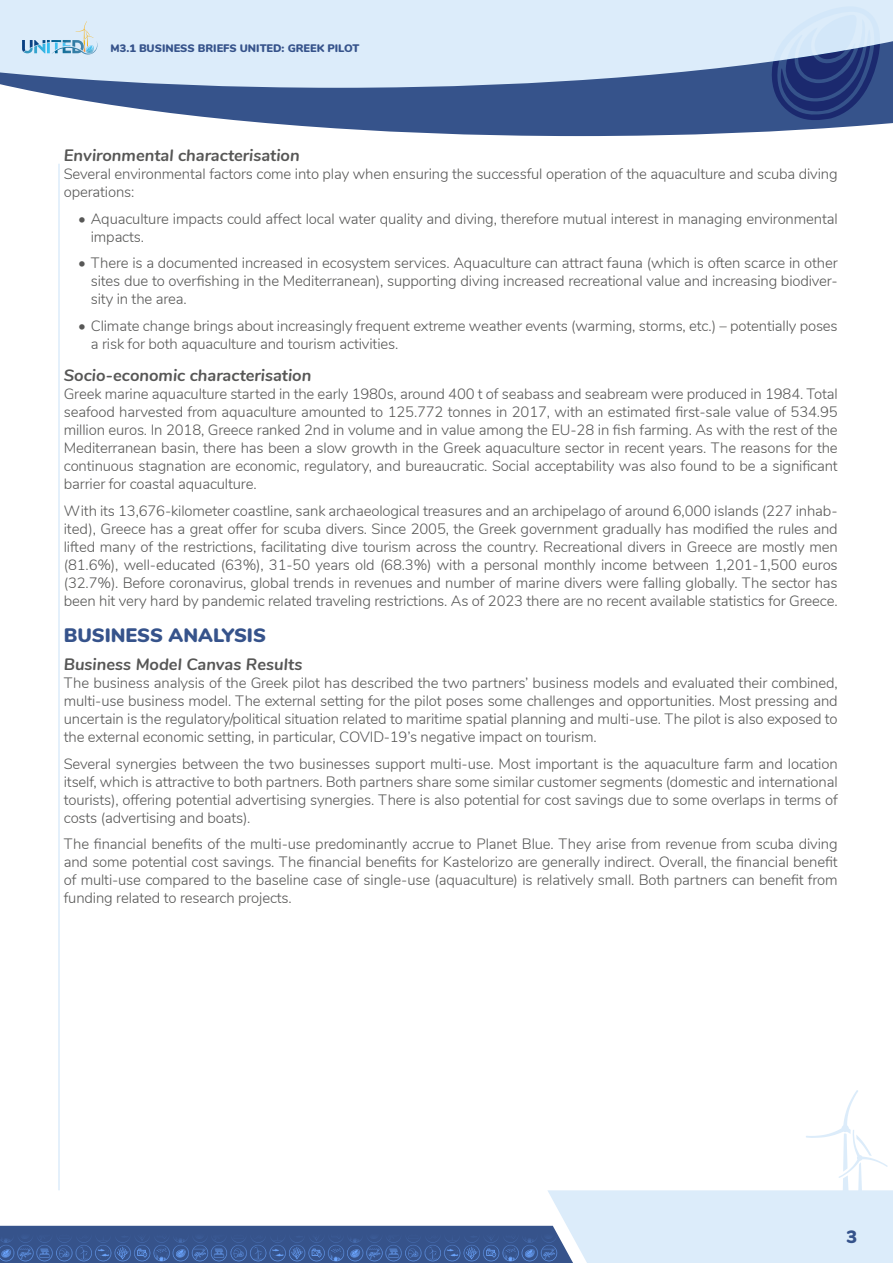
<style>
.page{position:relative;width:893px;height:1263px;background:#fff}
.page>*{position:absolute;margin:0;border:0;box-sizing:border-box;transform-origin:0 0}
.titre-1{font:900 19.5px "Nunito";color:#36538b}
.t1{font:900 18px "Nunito";color:#36538b}
.titre-2{font:italic 700 16.5px "Nunito";color:#575756}
.contenu{font:300 15px/18px "Nunito";letter-spacing:-.01em;color:#575756;text-align:justify}
.t2{font:900 10.95px "Nunito";color:#36538b}
</style>
<div class="page">
<svg style="left:18px;top:88px;width:875px;height:48px;fill:#36538b"></svg>
<svg style="left:0;top:0;width:893px;height:88px;background:#cddeef"></svg>
<svg style="left:548px;top:1090px;width:345px;height:173px"></svg>
<img style="left:0;top:1217px;width:581px;height:46px">
<svg style="left:22px;top:21px;width:75px;height:34px;background:#bbd8e9"></svg>
<svg style="left:771px;top:6px;width:109px;height:115px;background:#6f82ae"></svg>
<hr style="left:58px;top:164px;width:2px;height:1026px;background:#dcecfa">
<p class="t2" style="left:111px;top:40px;width:250px">M3.1 BUSINESS BRIEFS UNITED: GREEK PILOT</p>
<p class="titre-2" style="left:64px;top:143px;width:237px">Environmental characterisation</p>
<p class="contenu" style="left:64px;top:164px;width:775px">Several environmental factors come into play when ensuring the successful operation of the aquaculture and scuba diving operations:</p>
<p class="contenu" style="left:91px;top:209px;width:748px;text-indent:-13px">• Aquaculture impacts could affect local water quality and diving, therefore mutual interest in managing environmental impacts.</p>
<p class="contenu" style="left:91px;top:253px;width:748px;text-indent:-13px">• There is a documented increased in ecosystem services. Aquaculture can attract fauna (which is often scarce in other sites due to overfishing in the Mediterranean), supporting diving increased recreational value and increasing biodiver&shy;sity in the area.</p>
<p class="contenu" style="left:91px;top:316px;width:748px;text-indent:-13px">• Climate change brings about increasingly frequent extreme weather events (warming, storms, etc.) – potentially poses a risk for both aquaculture and tourism activities.</p>
<p class="titre-2" style="left:64px;top:363px;width:249px">Socio-economic characterisation</p>
<p class="contenu" style="left:64px;top:384px;width:775px">Greek marine aquaculture started in the early 1980s, around 400 t of seabass and seabream were produced in 1984. Total seafood harvested from aquaculture amounted to 125.772 tonnes in 2017, with an estimated first‐sale value of 534.95 million euros. In 2018, Greece ranked 2nd in volume and in value among the EU‐28 in fish farming. As with the rest of the Mediterranean basin, there has been a slow growth in the Greek aquaculture sector in recent years. The reasons for the continuous stagnation are economic, regulatory, and bureaucratic. Social acceptability was also found to be a significant barrier for coastal aquaculture.</p>
<p class="contenu" style="left:64px;top:501px;width:775px">With its 13,676-kilometer coastline, sank archaeological treasures and an archipelago of around 6,000 islands (227 inhab&shy;ited), Greece has a great offer for scuba divers. Since 2005, the Greek government gradually has modified the rules and lifted many of the restrictions, facilitating dive tourism across the country. Recreational divers in Greece are mostly men (81.6%), well-educated (63%), 31-50 years old (68.3%) with a personal monthly income between 1,201-1,500 euros (32.7%). Before coronavirus, global trends in revenues and number of marine divers were falling globally. The sector has been hit very hard by pandemic related traveling restrictions. As of 2023 there are no recent available statistics for Greece.</p>
<p class="titre-1" style="left:64px;top:621px;width:204px">BUSINESS ANALYSIS</p>
<p class="titre-2" style="left:64px;top:652px;width:240px">Business Model Canvas Results</p>
<p class="contenu" style="left:64px;top:673px;width:775px">The business analysis of the Greek pilot has described the two partners’ business models and evaluated their combined, multi-use business model. The external setting for the pilot poses some challenges and opportunities. Most pressing and uncertain is the regulatory/political situation related to maritime spatial planning and multi-use. The pilot is also exposed to the external economic setting, in particular, COVID-19’s negative impact on tourism.</p>
<p class="contenu" style="left:64px;top:754px;width:775px">Several synergies between the two businesses support multi-use. Most important is the aquaculture farm and location itself, which is attractive to both partners. Both partners share some similar customer segments (domestic and international tourists), offering potential advertising synergies. There is also potential for cost savings due to some overlaps in terms of costs (advertising and boats).</p>
<p class="contenu" style="left:64px;top:834px;width:775px">The financial benefits of the multi-use predominantly accrue to Planet Blue. They arise from revenue from scuba diving and some potential cost savings. The financial benefits for Kastelorizo are generally indirect. Overall, the financial benefit of multi-use compared to the baseline case of single-use (aquaculture) is relatively small. Both partners can benefit from funding related to research projects.</p>
<p class="t1" style="left:846px;top:1224px;width:12px">3</p>
</div>
